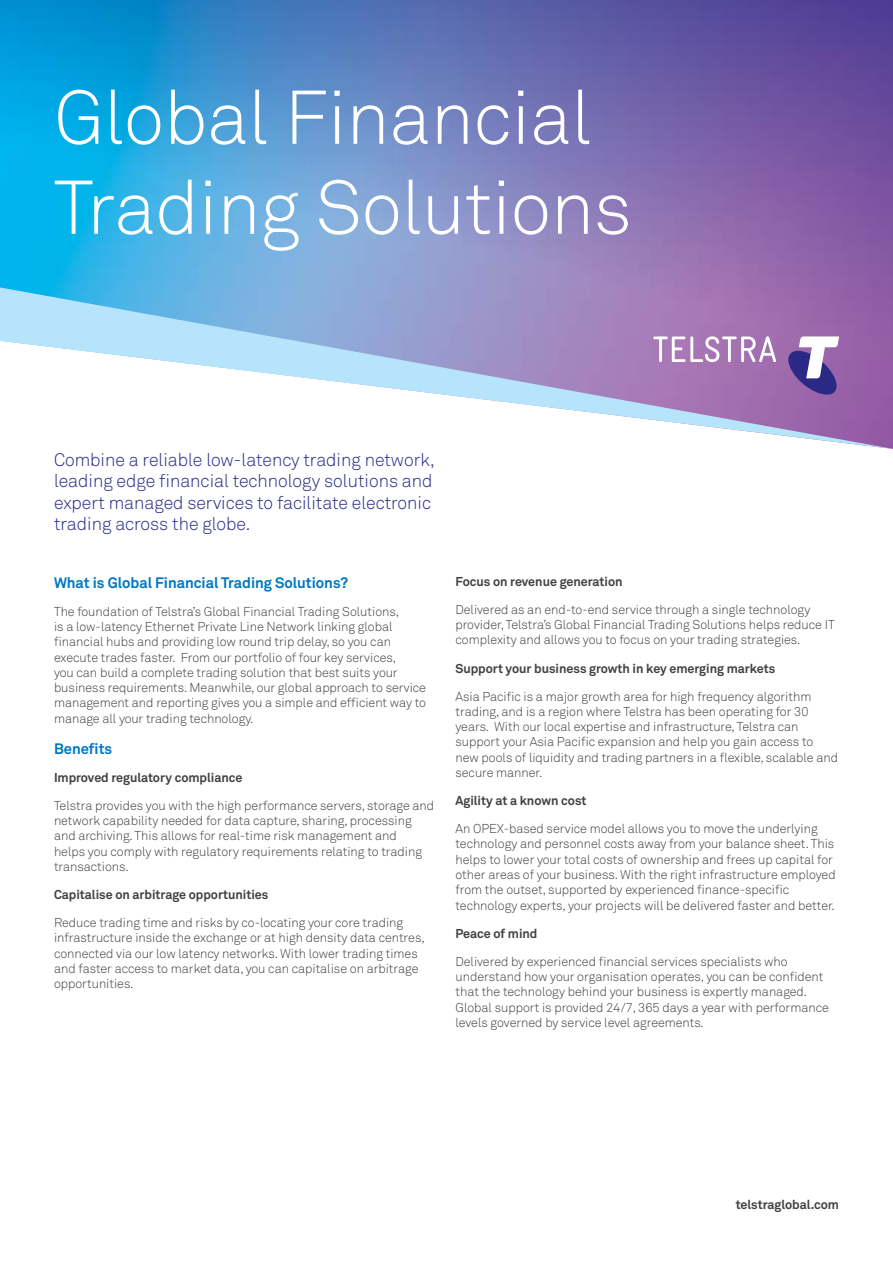
<style>
.page{position:relative;width:893px;height:1263px;background:#fff}
.page>*{position:absolute;margin:0;border:0;box-sizing:border-box;transform-origin:0 0}
.t1{font:300 75px/90px "Telstra Akkurat";color:#fff}
.t2{font:300 18px/21.6px "Telstra Akkurat";color:#2a2a86}
.t3{font:700 15px "Telstra Akkurat";color:#0077c1}
.t4{font:300 12.75px/15.3px "Telstra Akkurat";color:#414042}
.t5{font:700 12.75px "Telstra Akkurat";color:#414042}
</style>
<div class="page">
<img style="left:199px;top:0;width:694px;height:216px">
<img style="left:0;top:0;width:199px;height:284px">
<img style="left:557px;top:216px;width:336px;height:68px">
<img style="left:198px;top:216px;width:359px;height:68px">
<svg style="left:0;top:284px;width:893px;height:165px"></svg>
<h1 class="t1" style="left:54px;top:73px;width:579px">Global Financial<br>Trading Solutions</h1>
<h2 class="t2" style="left:54px;top:448px;width:382px">Combine a reliable low-latency trading network, leading edge financial technology solutions and expert managed services to facilitate electronic trading across the globe.</h2>
<p class="t3" style="left:54px;top:573px;width:296px">What is Global Financial Trading Solutions?</p>
<p class="t4" style="left:54px;top:603px;width:374px">The foundation of Telstra’s Global Financial Trading Solutions,<br>is a low-latency Ethernet Private Line Network linking global financial hubs and providing low round trip delay, so you can execute trades faster. From our portfolio of four key services,<br>you can build a complete trading solution that best suits your business requirements. Meanwhile, our global approach to service management and reporting gives you a simple and efficient way to manage all your trading technology.</p>
<p class="t3" style="left:54px;top:739px;width:60px">Benefits</p>
<p class="t5" style="left:54px;top:769px;width:190px">Improved regulatory compliance</p>
<p class="t4" style="left:54px;top:797px;width:382px">Telstra provides you with the high performance servers, storage and network capability needed for data capture, sharing, processing and archiving. This allows for real-time risk management and<br>helps you comply with regulatory requirements relating to trading transactions.</p>
<p class="t5" style="left:54px;top:886px;width:216px">Capitalise on arbitrage opportunities</p>
<p class="t4" style="left:54px;top:915px;width:372px">Reduce trading time and risks by co-locating your core trading infrastructure inside the exchange or at high density data centres, connected via our low latency networks. With lower trading times and faster access to market data, you can capitalise on arbitrage opportunities.</p>
<p class="t5" style="left:455px;top:573px;width:169px">Focus on revenue generation</p>
<p class="t4" style="left:455px;top:602px;width:381px">Delivered as an end-to-end service through a single technology provider, Telstra’s Global Financial Trading Solutions helps reduce IT complexity and allows you to focus on your trading strategies.</p>
<p class="t5" style="left:455px;top:660px;width:321px">Support your business growth in key emerging markets</p>
<p class="t4" style="left:455px;top:688px;width:384px">Asia Pacific is a major growth area for high frequency algorithm trading, and is a region where Telstra has been operating for 30 years. With our local expertise and infrastructure, Telstra can support your Asia Pacific expansion and help you gain access to new pools of liquidity and trading partners in a flexible, scalable and secure manner.</p>
<p class="t5" style="left:455px;top:793px;width:132px">Agility at a known cost</p>
<p class="t4" style="left:455px;top:821px;width:382px">An OPEX-based service model allows you to move the underlying technology and personnel costs away from your balance sheet. This helps to lower your total costs of ownership and frees up capital for other areas of your business. With the right infrastructure employed from the outset, supported by experienced finance-specific technology experts, your projects will be delivered faster and better.</p>
<p class="t5" style="left:455px;top:925px;width:83px">Peace of mind</p>
<p class="t4" style="left:455px;top:954px;width:375px">Delivered by experienced financial services specialists who understand how your organisation operates, you can be confident that the technology behind your business is expertly managed.<br>Global support is provided 24/7, 365 days a year with performance levels governed by service level agreements.</p>
<p class="t5" style="left:736px;top:1196px;width:105px">telstraglobal.com</p>
</div>
